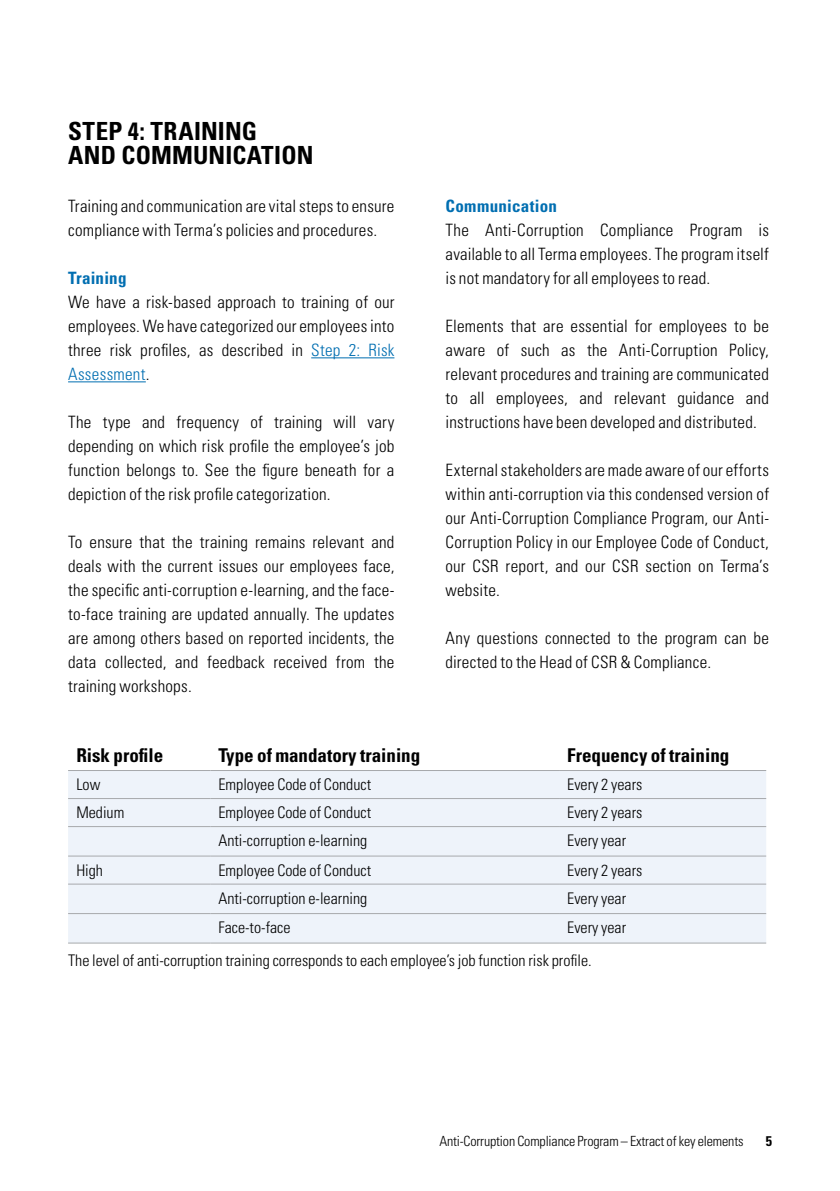
<style>
.page{position:relative;width:840px;height:1191px;background:#fff}
.page>*{position:absolute;margin:0;border:0;box-sizing:border-box;transform-origin:0 0}
.t1{font:700 condensed 25px/24px "Univers LT Std";letter-spacing:.005em;color:#000}
.t2{font:700 condensed 19px "Univers LT Std";color:#000}
.t3{font:300 condensed 17px/24px "Univers LT Std";letter-spacing:.015em;color:#000;text-align:justify}
.t4{font:700 condensed 17px "Univers LT Std";letter-spacing:.015em;color:#006eb1}
.t5{font:300 condensed 16px/32.6px "Univers LT Std";color:#000}
.t6{font:300 condensed 14px "Univers LT Std";letter-spacing:-.01em;color:#000}
.t7{font:700 condensed 14px "Univers LT Std";color:#000}
.s1{color:#006eb1}
</style>
<div class="page">
<hr style="left:311px;top:357px;width:83px;height:1px;background:#006eb1">
<hr style="left:68px;top:381px;width:78px;height:1px;background:#006eb1">
<div style="left:68px;top:771px;width:697px;height:171px;background:#eef3fa"></div>
<hr style="left:68px;top:770px;width:142px;height:1px;background:#a7a9ac">
<hr style="left:210px;top:770px;width:348px;height:1px;background:#a7a9ac">
<hr style="left:558px;top:770px;width:207px;height:1px;background:#a7a9ac">
<hr style="left:68px;top:798px;width:142px;height:1px;background:#a7a9ac">
<hr style="left:210px;top:798px;width:348px;height:1px;background:#a7a9ac">
<hr style="left:558px;top:798px;width:207px;height:1px;background:#a7a9ac">
<hr style="left:68px;top:826px;width:142px;height:1px;background:#a7a9ac">
<hr style="left:210px;top:826px;width:348px;height:1px;background:#a7a9ac">
<hr style="left:558px;top:826px;width:207px;height:1px;background:#a7a9ac">
<hr style="left:68px;top:855px;width:142px;height:1px;background:#a7a9ac">
<hr style="left:210px;top:855px;width:348px;height:1px;background:#a7a9ac">
<hr style="left:558px;top:855px;width:207px;height:1px;background:#a7a9ac">
<hr style="left:68px;top:883px;width:142px;height:1px;background:#a7a9ac">
<hr style="left:210px;top:883px;width:348px;height:1px;background:#a7a9ac">
<hr style="left:558px;top:883px;width:207px;height:1px;background:#a7a9ac">
<hr style="left:68px;top:913px;width:142px;height:1px;background:#a7a9ac">
<hr style="left:210px;top:913px;width:348px;height:1px;background:#a7a9ac">
<hr style="left:558px;top:913px;width:207px;height:1px;background:#a7a9ac">
<hr style="left:68px;top:942px;width:142px;height:1px;background:#a7a9ac">
<hr style="left:210px;top:942px;width:348px;height:1px;background:#a7a9ac">
<hr style="left:558px;top:942px;width:207px;height:1px;background:#a7a9ac">
<h1 class="t1" style="left:68px;top:119px;width:246px">STEP 4: TRAINING<br>AND COMMUNICATION</h1>
<p class="t3" style="left:68px;top:194px;width:327px">Training and communication are vital steps to ensure compliance with Terma’s policies and procedures.</p>
<p class="t4" style="left:68px;top:268px;width:60px">Training</p>
<p class="t3" style="left:68px;top:290px;width:328px">We have a risk-based approach to training of our employees. We have categorized our employees into three risk profiles, as described in <span class="s1">Step 2: Risk Assessment</span>.</p>
<p class="t3" style="left:68px;top:410px;width:327px">The type and frequency of training will vary depending on which risk profile the employee’s job function belongs to. See the figure beneath for a depiction of the risk profile categorization.</p>
<p class="t3" style="left:68px;top:530px;width:328px">To ensure that the training remains relevant and deals with the current issues our employees face, the specific anti-corruption e-learning, and the face&shy;to-face training are updated annually. The updates are among others based on reported incidents, the data collected, and feedback received from the training workshops.</p>
<p class="t4" style="left:445px;top:196px;width:113px">Communication</p>
<p class="t3" style="left:445px;top:218px;width:325px">The Anti-Corruption Compliance Program is available to all Terma employees. The program itself is not mandatory for all employees to read.</p>
<p class="t3" style="left:445px;top:314px;width:325px">Elements that are essential for employees to be aware of such as the Anti-Corruption Policy, relevant procedures and training are communicated to all employees, and relevant guidance and instructions have been developed and distributed.</p>
<p class="t3" style="left:445px;top:458px;width:325px">External stakeholders are made aware of our efforts within anti-corruption via this condensed version of our Anti-Corruption Compliance Program, our Anti-Corruption Policy in our Employee Code of Conduct, our CSR report, and our CSR section on Terma’s website.</p>
<p class="t3" style="left:445px;top:626px;width:325px">Any questions connected to the program can be directed to the Head of CSR &amp; Compliance.</p>
<p class="t2" style="left:76px;top:744px;width:88px">Risk profile</p>
<p class="t2" style="left:218px;top:744px;width:203px">Type of mandatory training</p>
<p class="t2" style="left:567px;top:744px;width:163px">Frequency of training</p>
<p class="t5" style="left:76px;top:768px;width:25px">Low</p>
<p class="t5" style="left:218px;top:768px;width:154px">Employee Code of Conduct</p>
<p class="t5" style="left:567px;top:768px;width:76px">Every 2 years</p>
<p class="t5" style="left:76px;top:796px;width:49px">Medium</p>
<p class="t5" style="left:218px;top:796px;width:154px">Employee Code of Conduct</p>
<p class="t5" style="left:567px;top:796px;width:76px">Every 2 years</p>
<p class="t5" style="left:218px;top:824px;width:150px">Anti-corruption e-learning</p>
<p class="t5" style="left:567px;top:824px;width:60px">Every year</p>
<p class="t5" style="left:76px;top:854px;width:28px">High</p>
<p class="t5" style="left:218px;top:854px;width:154px">Employee Code of Conduct</p>
<p class="t5" style="left:567px;top:854px;width:76px">Every 2 years</p>
<p class="t5" style="left:218px;top:882px;width:150px">Anti-corruption e-learning</p>
<p class="t5" style="left:567px;top:882px;width:60px">Every year</p>
<p class="t5" style="left:218px;top:911px;width:73px">Face-to-face</p>
<p class="t5" style="left:68px;top:911px;width:559px;text-indent:499px">Every year<br>The level of anti-corruption training corresponds to each employee’s job function risk profile.</p>
<p class="t6" style="left:439px;top:1132px;width:305px">Anti-Corruption Compliance Program – Extract of key elements</p>
<p class="t7" style="left:765px;top:1132px;width:8px">5</p>
</div>
